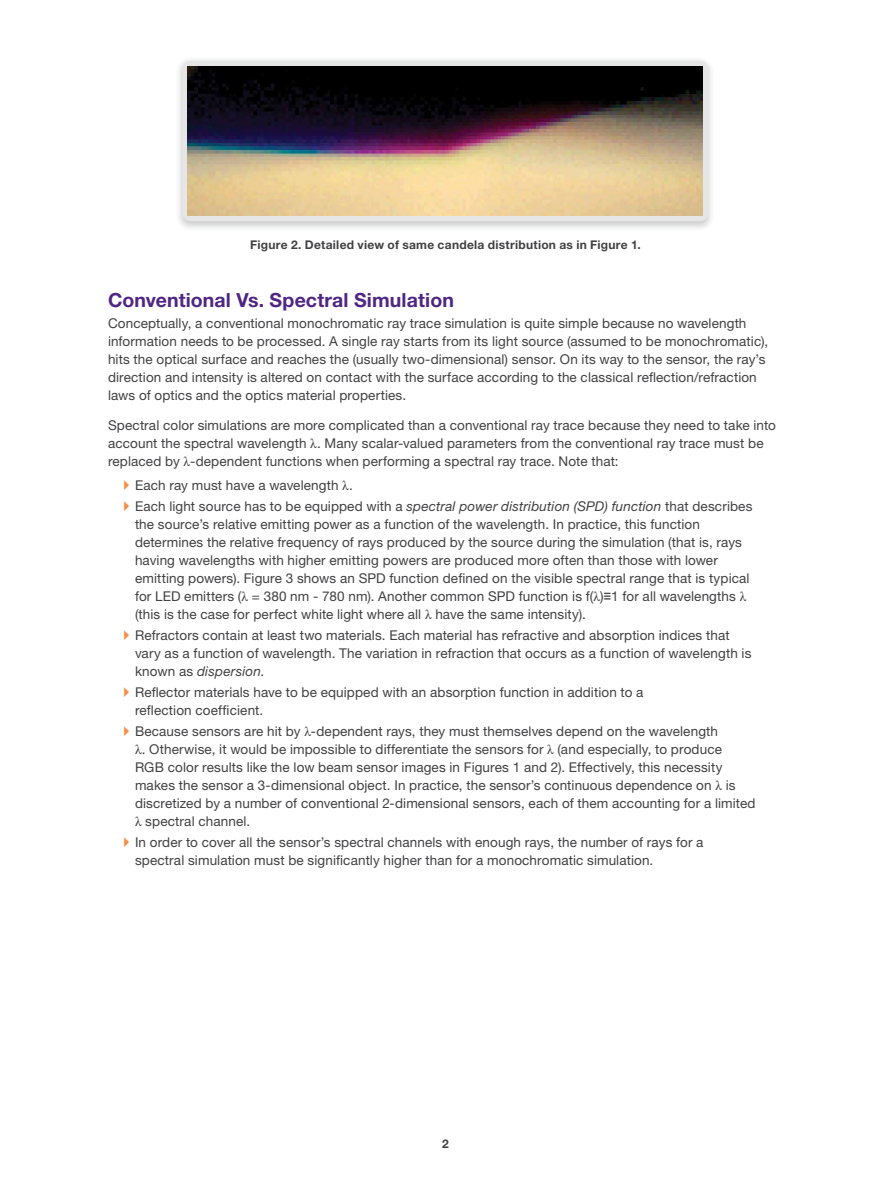
<style>
.page{position:relative;width:891px;height:1188px;background:#fff}
.page>*{position:absolute;margin:0;border:0;box-sizing:border-box;transform-origin:0 0}
._03_Subhead_level_1{font:700 19.5px "Helvetica Neue LT Std";letter-spacing:.005em;color:#4f2683}
._04_Body_copy{font:13.5px/18px "Helvetica Neue LT Std";letter-spacing:.01em;color:#414042}
._06_Figure_caption{font:700 12px "Helvetica Neue LT Std";letter-spacing:.025em;color:#414042}
.Boilerplate__Page_nu{font:700 12px "Helvetica Neue LT Std";color:#414042}
.s1{font-family:"Times New Roman"}
.s2{font-style:italic}
.s3{font-family:"Arial"}
</style>
<div class="page">
<svg style="left:182px;top:61px;width:526px;height:160px;background:#d3d3d3"></svg>
<img style="left:188px;top:67px;width:515px;height:149px">
<p class="_06_Figure_caption" style="left:250px;top:237px;width:392px">Figure 2. Detailed view of same candela distribution as in Figure 1.</p>
<p class="_03_Subhead_level_1" style="left:108px;top:288px;width:347px">Conventional Vs. Spectral Simulation</p>
<p class="_04_Body_copy" style="left:108px;top:314px;width:662px">Conceptually, a conventional monochromatic ray trace simulation is quite simple because no wavelength information needs to be processed. A single ray starts from its light source (assumed to be monochromatic), hits the optical surface and reaches the (usually two-dimensional) sensor. On its way to the sensor, the ray’s direction and intensity is altered on contact with the surface according to the classical reflection/refraction laws of optics and the optics material properties.</p>
<p class="_04_Body_copy" style="left:108px;top:416px;width:670px">Spectral color simulations are more complicated than a conventional ray trace because they need to take into account the spectral wavelength <span class="s1">λ</span>. Many scalar-valued parameters from the conventional ray trace must be replaced by <span class="s1">λ</span>-dependent functions when performing a spectral ray trace. Note that:</p>
<p class="_04_Body_copy" style="left:135px;top:476px;width:219px">Each ray must have a wavelength <span class="s1">λ</span>.</p>
<p class="_04_Body_copy" style="left:135px;top:497px;width:619px">Each light source has to be equipped with a <span class="s2">spectral power distribution (SPD) function</span> that describes the source’s relative emitting power as a function of the wavelength. In practice, this function determines the relative frequency of rays produced by the source during the simulation (that is, rays having wavelengths with higher emitting powers are produced more often than those with lower emitting powers). Figure 3 shows an SPD function defined on the visible spectral range that is typical for LED emitters (<span class="s1">λ</span> = 380 nm - 780 nm). Another common SPD function is f(<span class="s1">λ</span>)<span class="s3">≡</span>1 for all wavelengths <span class="s1">λ </span>(this is the case for perfect white light where all <span class="s1">λ</span> have the same intensity).</p>
<p class="_04_Body_copy" style="left:135px;top:626px;width:618px">Refractors contain at least two materials. Each material has refractive and absorption indices that vary as a function of wavelength. The variation in refraction that occurs as a function of wavelength is known as <span class="s2">dispersion</span>.</p>
<p class="_04_Body_copy" style="left:135px;top:683px;width:510px">Reflector materials have to be equipped with an absorption function in addition to a reflection coefficient.</p>
<p class="_04_Body_copy" style="left:135px;top:722px;width:622px">Because sensors are hit by <span class="s1">λ</span>-dependent rays, they must themselves depend on the wavelength<br><span class="s1">λ</span>. Otherwise, it would be impossible to differentiate the sensors for <span class="s1">λ</span> (and especially, to produce<br>RGB color results like the low beam sensor images in Figures 1 and 2). Effectively, this necessity makes the sensor a 3-dimensional object. In practice, the sensor’s continuous dependence on <span class="s1">λ</span> is discretized by a number of conventional 2-dimensional sensors, each of them accounting for a limited <span class="s1">λ</span> spectral channel.</p>
<p class="_04_Body_copy" style="left:135px;top:833px;width:570px">In order to cover all the sensor’s spectral channels with enough rays, the number of rays for a spectral simulation must be significantly higher than for a monochromatic simulation.</p>
<p class="Boilerplate__Page_nu" style="left:442px;top:1136px;width:8px">2</p>
</div>
